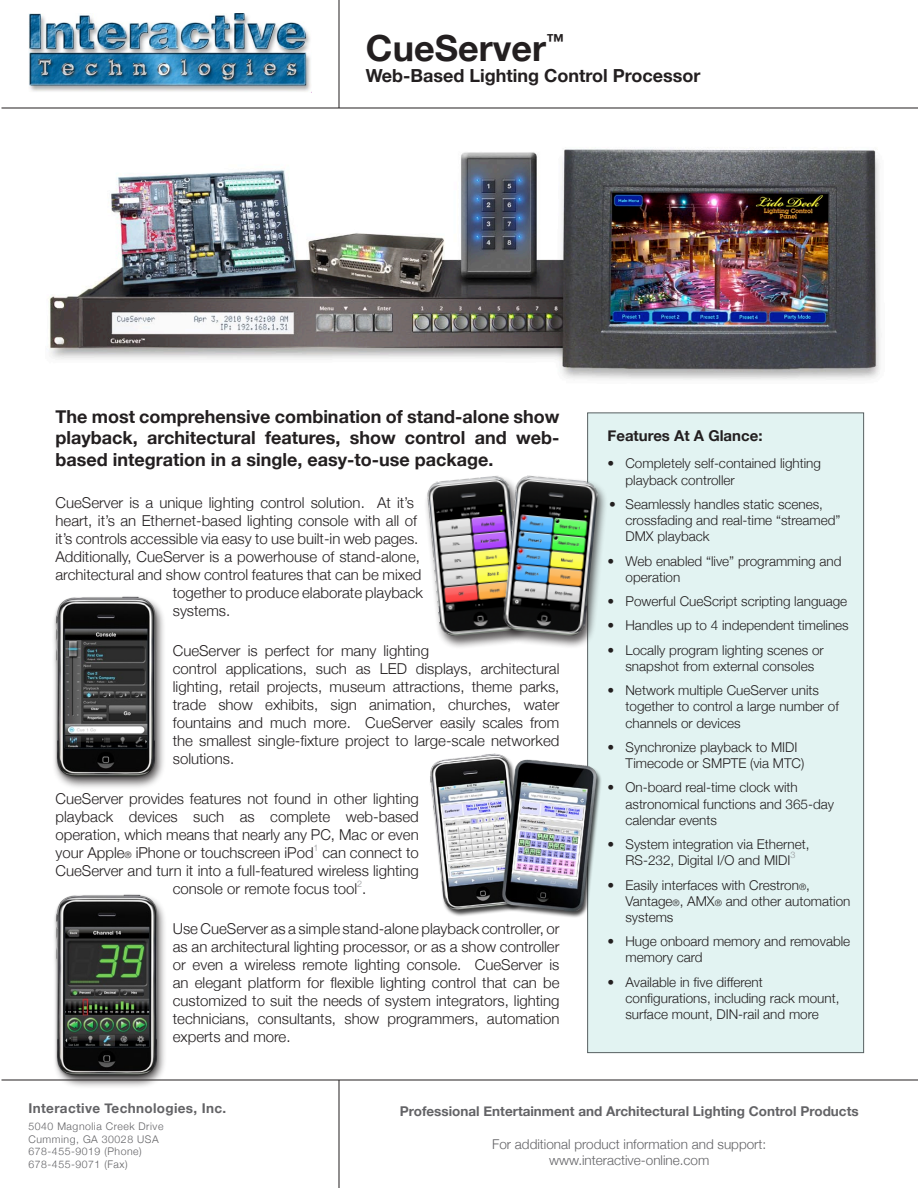
<style>
.page{position:relative;width:918px;height:1188px;background:#fff}
.page>*{position:absolute;margin:0;border:0;box-sizing:border-box;transform-origin:0 0}
.t1{font:700 36px "Helvetica Neue";color:#231f20}
.t2{font:700 18px/21.6px "Helvetica Neue";color:#231f20;text-align:justify}
.t3{font:300 15px/18px "Helvetica Neue";color:#231f20;text-align:justify}
.t4{font:700 15px "Helvetica Neue";color:#231f20}
.t5{font:300 13.5px/16.2px "Helvetica Neue";color:#231f20}
.t6{font:300 13.5px/16.2px "Helvetica Neue";color:#636366;text-align:center}
.t7{font:700 13.5px "Helvetica Neue";color:#636366}
.t8{font:700 13.5px "Helvetica Neue";letter-spacing:.025em;color:#636366}
.t9{font:300 10.5px/12.6px "Helvetica Neue";letter-spacing:.05em;color:#636366}
.t10{font:300 9px "Helvetica Neue";color:#939598}
.s1{font-size:9px}
</style>
<div class="page">
<img style="left:28px;top:13px;width:284px;height:79px">
<hr style="left:1px;top:108px;width:917px;height:1px;background:#231f20">
<hr style="left:339px;top:0;width:1px;height:108px;background:#231f20">
<hr style="left:1px;top:1080px;width:917px;height:1px;background:#231f20">
<hr style="left:339px;top:1080px;width:1px;height:108px;background:#231f20">
<div style="left:587px;top:412px;width:277px;height:641px;background:#e2f3f2;border:1px solid #576061"></div>
<img style="left:430px;top:742px;width:171px;height:188px">
<div style="left:423px;top:475px;width:109px;height:174px;background:#231f20;opacity:.75"></div>
<img style="left:426px;top:475px;width:74px;height:162px">
<div style="left:500px;top:474px;width:108px;height:175px;background:#231f20;opacity:.75"></div>
<img style="left:502px;top:475px;width:97px;height:162px">
<img style="left:49px;top:149px;width:831px;height:231px">
<div style="left:51px;top:595px;width:115px;height:196px;background:#231f20;opacity:.75"></div>
<img style="left:54px;top:595px;width:103px;height:185px">
<div style="left:52px;top:893px;width:115px;height:197px;background:#231f20;opacity:.75"></div>
<img style="left:55px;top:893px;width:103px;height:185px">
<h1 class="t1" style="left:366px;top:15px;width:200px">CueServer<sup>™</sup></h1>
<p class="t2" style="left:366px;top:64px;width:336px">Web-Based Lighting Control Processor</p>
<p class="t2" style="left:55px;top:404px;width:506px">The most comprehensive combination of stand-alone show playback, architectural features, show control and web&shy;based integration in a single, easy-to-use package.</p>
<p class="t3" style="left:55px;top:492px;width:360px">CueServer is a unique lighting control solution. At it’s</p>
<p class="t3" style="left:55px;top:510px;width:363px">heart, it’s an Ethernet-based lighting console with all of</p>
<p class="t3" style="left:55px;top:528px;width:364px">it’s controls accessible via easy to use built-in web pages.</p>
<p class="t3" style="left:55px;top:546px;width:366px">Additionally, CueServer is a powerhouse of stand-alone,</p>
<p class="t3" style="left:55px;top:564px;width:367px">architectural and show control features that can be mixed</p>
<p class="t3" style="left:173px;top:582px;width:252px">together to produce elaborate playback</p>
<p class="t3" style="left:173px;top:600px;width:59px">systems.</p>
<p class="t3" style="left:173px;top:641px;width:388px;text-align:left">CueServer is perfect for many lighting<br>control applications, such as LED displays, architectural lighting, retail projects, museum attractions, theme parks, trade show exhibits, sign animation, churches, water fountains and much more. CueServer easily scales from the smallest single-fixture project to large-scale networked solutions.</p>
<p class="t3" style="left:55px;top:789px;width:365px">CueServer provides features not found in other lighting playback devices such as complete web-based operation, which means that nearly any PC, Mac or even your Apple<span class="s1">®</span> iPhone or touchscreen iPod</p>
<p class="t10" style="left:314px;top:840px;width:7px">1</p>
<p class="t3" style="left:322px;top:843px;width:98px">can connect to</p>
<p class="t3" style="left:55px;top:861px;width:365px">CueServer and turn it into a full-featured wireless lighting</p>
<p class="t3" style="left:173px;top:879px;width:195px">console or remote focus tool .</p>
<p class="t10" style="left:357px;top:876px;width:7px">2</p>
<p class="t3" style="left:173px;top:919px;width:388px">Use CueServer as a simple stand-alone playback controller, or as an architectural lighting processor, or as a show controller or even a wireless remote lighting console. CueServer is an elegant platform for flexible lighting control that can be customized to suit the needs of system integrators, lighting technicians, consultants, show programmers, automation experts and more.</p>
<p class="t4" style="left:608px;top:422px;width:157px">Features At A Glance:</p>
<p class="t5" style="left:626px;top:455px;width:197px;text-indent:-18px">• Completely self-contained lighting playback controller</p>
<p class="t5" style="left:626px;top:495px;width:217px;text-indent:-17px">• Seamlessly handles static scenes, crossfading and real-time “streamed”<br>DMX playback</p>
<p class="t5" style="left:626px;top:552px;width:218px;text-indent:-18px">• Web enabled “live” programming and operation</p>
<p class="t5" style="left:608px;top:592px;width:241px">• Powerful CueScript scripting language</p>
<p class="t5" style="left:608px;top:617px;width:243px">• Handles up to 4 independent timelines</p>
<p class="t5" style="left:626px;top:641px;width:200px;text-indent:-18px">• Locally program lighting scenes or snapshot from external consoles</p>
<p class="t5" style="left:626px;top:682px;width:215px;text-indent:-18px">• Network multiple CueServer units together to control a large number of channels or devices</p>
<p class="t5" style="left:626px;top:738px;width:180px;text-indent:-18px">• Synchronize playback to MIDI<br>Timecode or SMPTE (via MTC)</p>
<p class="t5" style="left:626px;top:779px;width:210px;text-indent:-18px">• On-board real-time clock with astronomical functions and 365‑day calendar events</p>
<p class="t5" style="left:608px;top:835px;width:204px;text-align:center">• System integration via Ethernet,<br>RS‑232, Digital I/O and MIDI</p>
<p class="t10" style="left:791px;top:847px;width:7px">3</p>
<p class="t5" style="left:626px;top:876px;width:226px;text-indent:-18px">• Easily interfaces with Crestron<span class="s1">®</span>,<br>Vantage<span class="s1">®</span>, AMX<span class="s1">®</span> and other automation systems</p>
<p class="t5" style="left:626px;top:933px;width:226px;text-indent:-18px">• Huge onboard memory and removable memory card</p>
<p class="t5" style="left:626px;top:973px;width:216px;text-indent:-18px">• Available in five different configurations, including rack mount, surface mount, DIN-rail and more</p>
<p class="t8" style="left:28px;top:1096px;width:199px">Interactive Technologies, Inc.</p>
<p class="t9" style="left:28px;top:1119px;width:136px">5040 Magnolia Creek Drive<br>Cumming, GA 30028 USA<br>678-455-9019 (Phone)<br>678-455-9071 (Fax)</p>
<p class="t7" style="left:400px;top:1099px;width:460px">Professional Entertainment and Architectural Lighting Control Products</p>
<p class="t6" style="left:492px;top:1135px;width:276px">For additional product information and support: www.interactive-online.com</p>
</div>
